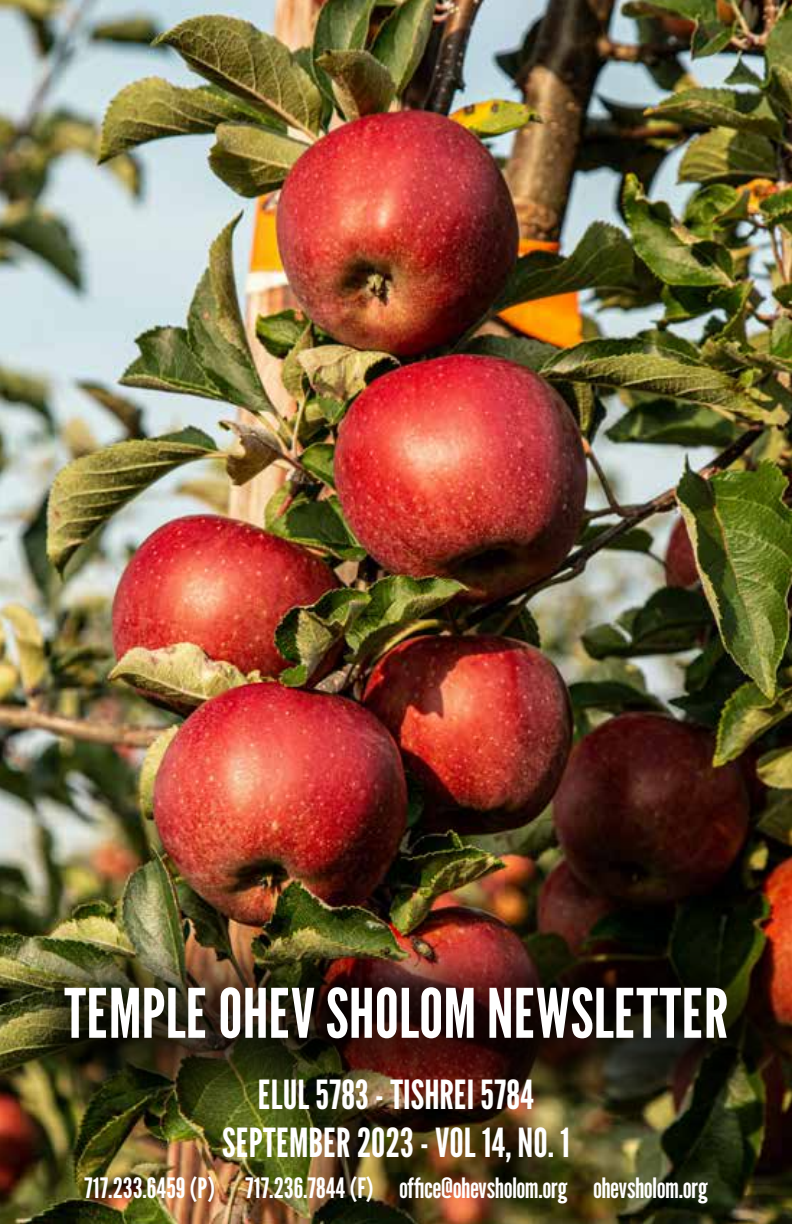
<style>
.page{position:relative;width:792px;height:1224px;background:#fff}
.page>*{position:absolute;margin:0;border:0;box-sizing:border-box;transform-origin:0 0}
.t1{font:68px "League Gothic";color:#fff}
.t2{font:40px/48px "League Gothic";color:#fff;text-align:center}
.t3{font:28px "League Gothic";color:#fff}
</style>
<div class="page">
<img style="left:0;top:0;width:792px;height:1224px">
<div style="left:4px;top:925px;width:788px;height:203px;background:#000;opacity:.75"></div>
<h1 class="t1" style="left:64px;top:966px;width:666px">TEMPLE OHEV SHOLOM NEWSLETTER</h1>
<h2 class="t2" style="left:222px;top:1069px;width:349px">ELUL 5783 - TISHREI 5784<br>SEPTEMBER 2023 - VOL 14, NO. 1</h2>
<p class="t3" style="left:84px;top:1169px;width:625px">717.233.6459 (P) 717.236.7844 (F) office@ohevsholom.org ohevsholom.org</p>
</div>
